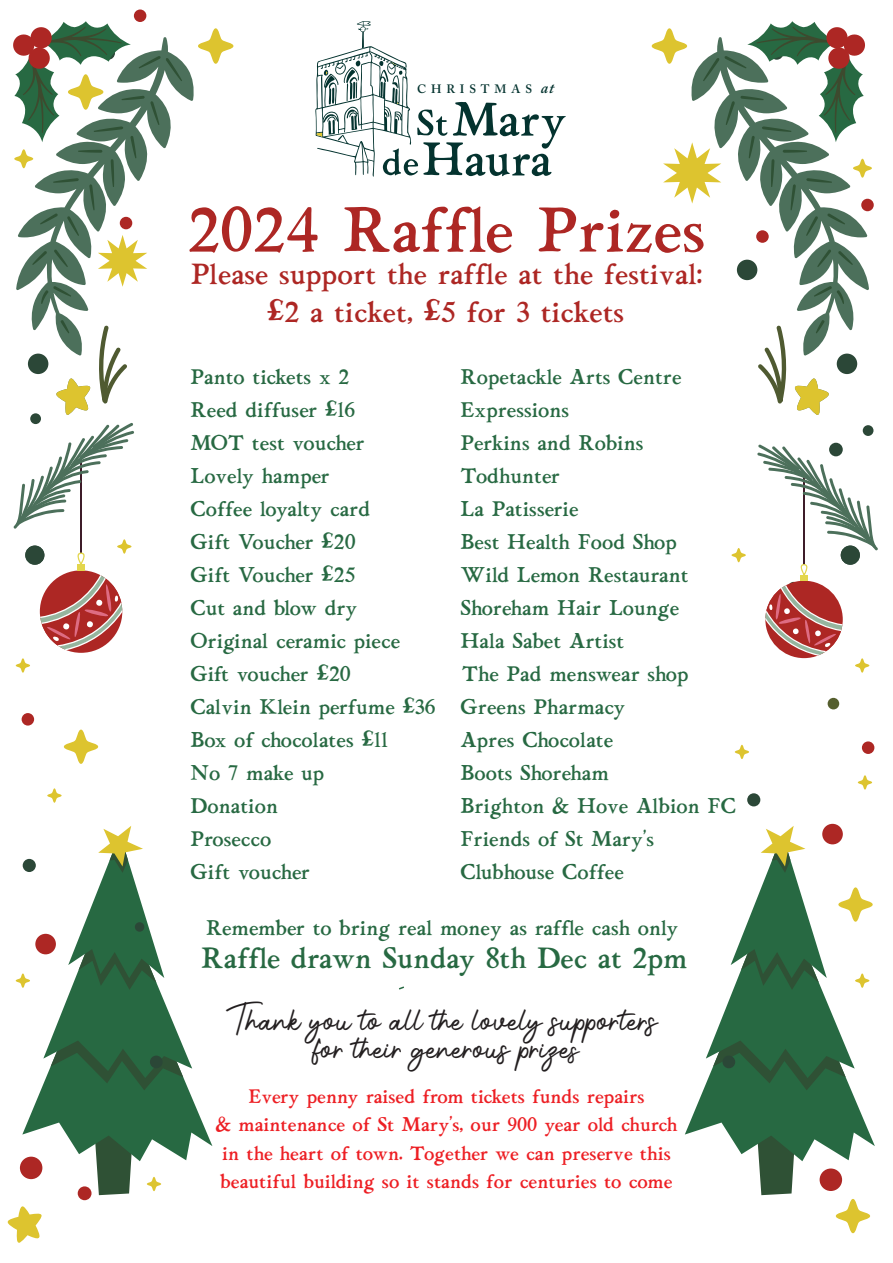
<style>
.page{position:relative;width:893px;height:1263px;background:#fff}
.page>*{position:absolute;margin:0;border:0;box-sizing:border-box;transform-origin:0 0}
.t1{font:58.5px "Morty Old";color:#ad2724}
.t2{font:36px/28.5px "Photoshoot";color:#231f20;text-align:center}
.t3{font:27px/37.8px "Morty Old";color:#ad2724;text-align:center}
.t4{font:27px "Morty Old";color:#276942}
.t5{font:19.5px "Morty Old";color:#276942}
.t6{font:19.5px "Morty Old";letter-spacing:-.02em;color:#276942}
.t7{font:18px/28.5px "Morty Old";color:#ed1f24;text-align:center}
.t8{font:600 12.15px "Adobe Caslon Pro";letter-spacing:.4em;color:#04332f}
.s1{font-style:italic;font-size:15.75px}
.s2{font-size:31.5px}
</style>
<div class="page">
<svg style="left:182px;top:61px;width:12px;height:40px"></svg>
<svg style="left:16px;top:658px;width:14px;height:15px"></svg>
<svg style="left:117px;top:539px;width:14px;height:15px"></svg>
<svg style="left:7px;top:1206px;width:35px;height:37px"></svg>
<div style="left:25px;top:546px;width:19px;height:19px;background:#2b4737;border-radius:50%"></div>
<svg style="left:47px;top:788px;width:15px;height:15px"></svg>
<svg style="left:198px;top:28px;width:35px;height:36px"></svg>
<svg style="left:16px;top:826px;width:196px;height:369px"></svg>
<div style="left:23px;top:859px;width:13px;height:13px;background:#2b4737;border-radius:50%"></div>
<div style="left:135px;top:922px;width:9px;height:10px;background:#2b4737;border-radius:50%"></div>
<div style="left:20px;top:1157px;width:22px;height:22px;background:#ad2724;border-radius:50%"></div>
<div style="left:150px;top:1055px;width:13px;height:13px;background:#2b4737;border-radius:50%"></div>
<div style="left:35px;top:934px;width:21px;height:20px;background:#ad2724;border-radius:50%"></div>
<div style="left:78px;top:1186px;width:14px;height:14px;background:#ad2724;border-radius:50%"></div>
<div style="left:22px;top:713px;width:12px;height:12px;background:#ad2724;border-radius:50%"></div>
<div style="left:134px;top:9px;width:12px;height:13px;background:#ad2724;border-radius:50%"></div>
<svg style="left:64px;top:729px;width:34px;height:35px"></svg>
<svg style="left:315px;top:21px;width:251px;height:156px"></svg>
<hr style="left:80px;top:460px;width:2px;height:93px;background:#3e1c29">
<svg style="left:77px;top:552px;width:8px;height:12px"></svg>
<svg style="left:40px;top:570px;width:82px;height:83px"></svg>
<svg style="left:40px;top:575px;width:82px;height:75px"></svg>
<div style="left:77px;top:564px;width:8px;height:6px;background:#e3d64c"></div>
<svg style="left:855px;top:658px;width:14px;height:15px"></svg>
<svg style="left:858px;top:775px;width:14px;height:14px"></svg>
<svg style="left:735px;top:745px;width:14px;height:14px"></svg>
<div style="left:747px;top:793px;width:13px;height:13px;background:#2b4737;border-radius:50%"></div>
<div style="left:828px;top:698px;width:11px;height:11px;background:#555f2e;border-radius:50%"></div>
<svg style="left:822px;top:824px;width:21px;height:20px"></svg>
<div style="left:862px;top:741px;width:12px;height:13px;background:#ad2724;border-radius:50%"></div>
<svg style="left:685px;top:826px;width:190px;height:407px"></svg>
<div style="left:765px;top:581px;width:78px;height:77px;background:#ad2724;border-radius:50%"></div>
<svg style="left:765px;top:585px;width:77px;height:71px"></svg>
<div style="left:801px;top:575px;width:7px;height:6px;background:#e3d64c"></div>
<svg style="left:652px;top:21px;width:226px;height:555px"></svg>
<svg style="left:13px;top:21px;width:169px;height:508px"></svg>
<svg style="left:399px;top:986px;width:5px;height:4px"></svg>
<p class="t8" style="left:417px;top:82px;width:138px">CHRISTMAS <span class="s1">at</span></p>
<h1 class="t1" style="left:188px;top:182px;width:519px">2024 Raffle Prizes</h1>
<h3 class="t3" style="left:191px;top:253px;width:513px">Please support the raffle at the festival: £2 a ticket, £5 for 3 tickets</h3>
<p class="t5" style="left:190px;top:361px;width:160px">Panto tickets x 2</p>
<p class="t5" style="left:461px;top:361px;width:222px">Ropetackle Arts Centre</p>
<p class="t5" style="left:190px;top:394px;width:166px">Reed diffuser £16</p>
<p class="t5" style="left:461px;top:394px;width:110px">Expressions</p>
<p class="t5" style="left:190px;top:427px;width:175px">MOT test voucher</p>
<p class="t5" style="left:461px;top:427px;width:184px">Perkins and Robins</p>
<p class="t5" style="left:191px;top:460px;width:141px">Lovely hamper</p>
<p class="t5" style="left:461px;top:460px;width:101px">Todhunter</p>
<p class="t5" style="left:191px;top:493px;width:181px">Coffee loyalty card</p>
<p class="t5" style="left:461px;top:493px;width:120px">La Patisserie</p>
<p class="t5" style="left:191px;top:526px;width:167px">Gift Voucher £20</p>
<p class="t5" style="left:461px;top:526px;width:218px">Best Health Food Shop</p>
<p class="t5" style="left:191px;top:558px;width:166px">Gift Voucher £25</p>
<p class="t5" style="left:461px;top:558px;width:230px">Wild Lemon Restaurant</p>
<p class="t5" style="left:191px;top:591px;width:169px">Cut and blow dry</p>
<p class="t5" style="left:461px;top:591px;width:220px">Shoreham Hair Lounge</p>
<p class="t5" style="left:191px;top:624px;width:211px">Original ceramic piece</p>
<p class="t5" style="left:461px;top:624px;width:165px">Hala Sabet Artist</p>
<p class="t6" style="left:191px;top:657px;width:162px">Gift voucher £20</p>
<p class="t5" style="left:462px;top:657px;width:228px">The Pad menswear shop</p>
<p class="t5" style="left:191px;top:690px;width:247px">Calvin Klein perfume £36</p>
<p class="t5" style="left:461px;top:690px;width:166px">Greens Pharmacy</p>
<p class="t5" style="left:191px;top:723px;width:199px">Box of chocolates £11</p>
<p class="t5" style="left:461px;top:723px;width:154px">Apres Chocolate</p>
<p class="t5" style="left:191px;top:756px;width:135px">No 7 make up</p>
<p class="t5" style="left:461px;top:756px;width:150px">Boots Shoreham</p>
<p class="t5" style="left:191px;top:789px;width:89px">Donation</p>
<p class="t5" style="left:460px;top:789px;width:277px">Brighton &amp; Hove Albion FC</p>
<p class="t5" style="left:191px;top:822px;width:82px">Prosecco</p>
<p class="t5" style="left:460px;top:822px;width:195px">Friends of St Mary's</p>
<p class="t5" style="left:191px;top:855px;width:121px">Gift voucher</p>
<p class="t5" style="left:461px;top:855px;width:165px">Clubhouse Coffee</p>
<p class="t5" style="left:206px;top:912px;width:474px">Remember to bring real money as raffle cash only</p>
<h3 class="t4" style="left:201px;top:935px;width:488px">Raffle drawn Sunday 8th Dec at 2pm</h3>
<h2 class="t2" style="left:226px;top:1002px;width:433px">Thank you to all the lovely supporters for their generous prize<span class="s2">s</span></h2>
<p class="t7" style="left:216px;top:1080px;width:463px">Every penny raised from tickets funds repairs<br>&amp; maintenance of St Mary's, our 900 year old church in the heart of town. Together we can preserve this beautiful building so it stands for centuries to come</p>
</div>
